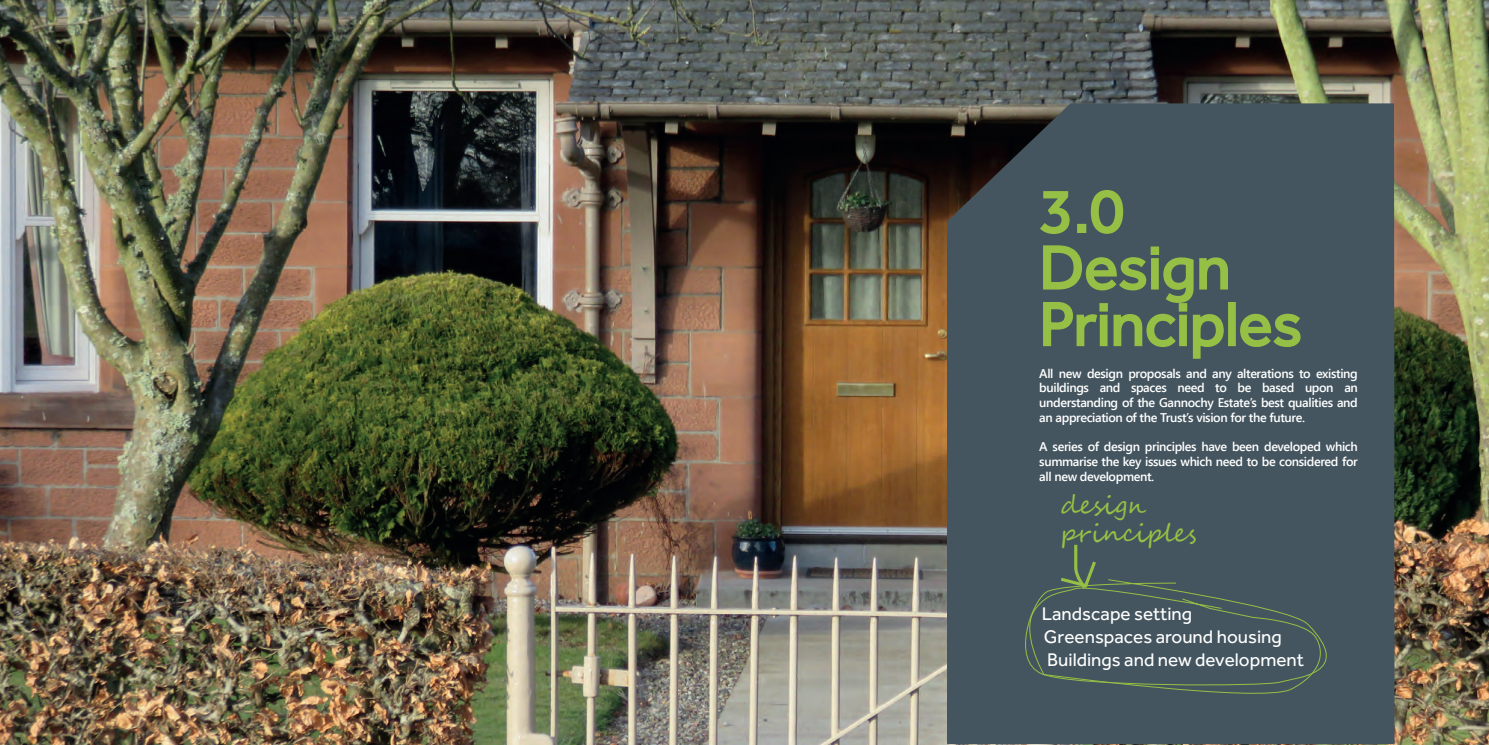
<style>
.page{position:relative;width:1489px;height:745px;background:#fff}
.page>*{position:absolute;margin:0;border:0;box-sizing:border-box;transform-origin:0 0}
.t1{font:63px/56.5px "Effra";color:#96c045}
.t2{font:25.25px/27.4px "Segoe Script";color:#96c045}
.t3{font:18.88px/23.1px "Effra";color:#fff}
.t4{font:600 12.62px/14.8px "Segoe UI";letter-spacing:-.03em;color:#fff;text-align:justify}
</style>
<div class="page">
<img style="left:0;top:0;width:744px;height:743px">
<img style="left:744px;top:0;width:744px;height:743px">
<div style="left:946px;top:103px;width:448px;height:640px;background:#44555f"></div>
<svg style="left:1038px;top:190px;width:32px;height:45px"></svg>
<div style="left:1077px;top:224px;width:9px;height:9px;border:2px solid #96c045"></div>
<svg style="left:1089px;top:188px;width:35px;height:47px;background:#586f58"></svg>
<svg style="left:1041px;top:244px;width:187px;height:115px;background:#546a59"></svg>
<div style="left:1227px;top:302px;width:8px;height:44px;border:2px solid #96c045"></div>
<svg style="left:1238px;top:312px;width:63px;height:36px;background:#5d7656"></svg>
<div style="left:1010px;top:541px;width:346px;height:162px;background:#44555f"></div>
<p class="t1" style="left:1039px;top:182px;width:264px">3.0<br>Design<br>Principles</p>
<p class="t4" style="left:1039px;top:365px;width:320px">All new design proposals and any alterations to existing buildings and spaces need to be based upon an understanding of the Gannochy Estate’s best qualities and an appreciation of the Trust’s vision for the future.</p>
<p class="t4" style="left:1039px;top:438px;width:320px">A series of design principles have been developed which summarise the key issues which need to be considered for all new development.</p>
<p class="t2" style="left:1060px;top:492px;width:137px">design principles</p>
<p class="t3" style="left:1041px;top:601px;width:264px">Landscape setting<br>Greenspaces around housing<br>Buildings and new development</p>
</div>
